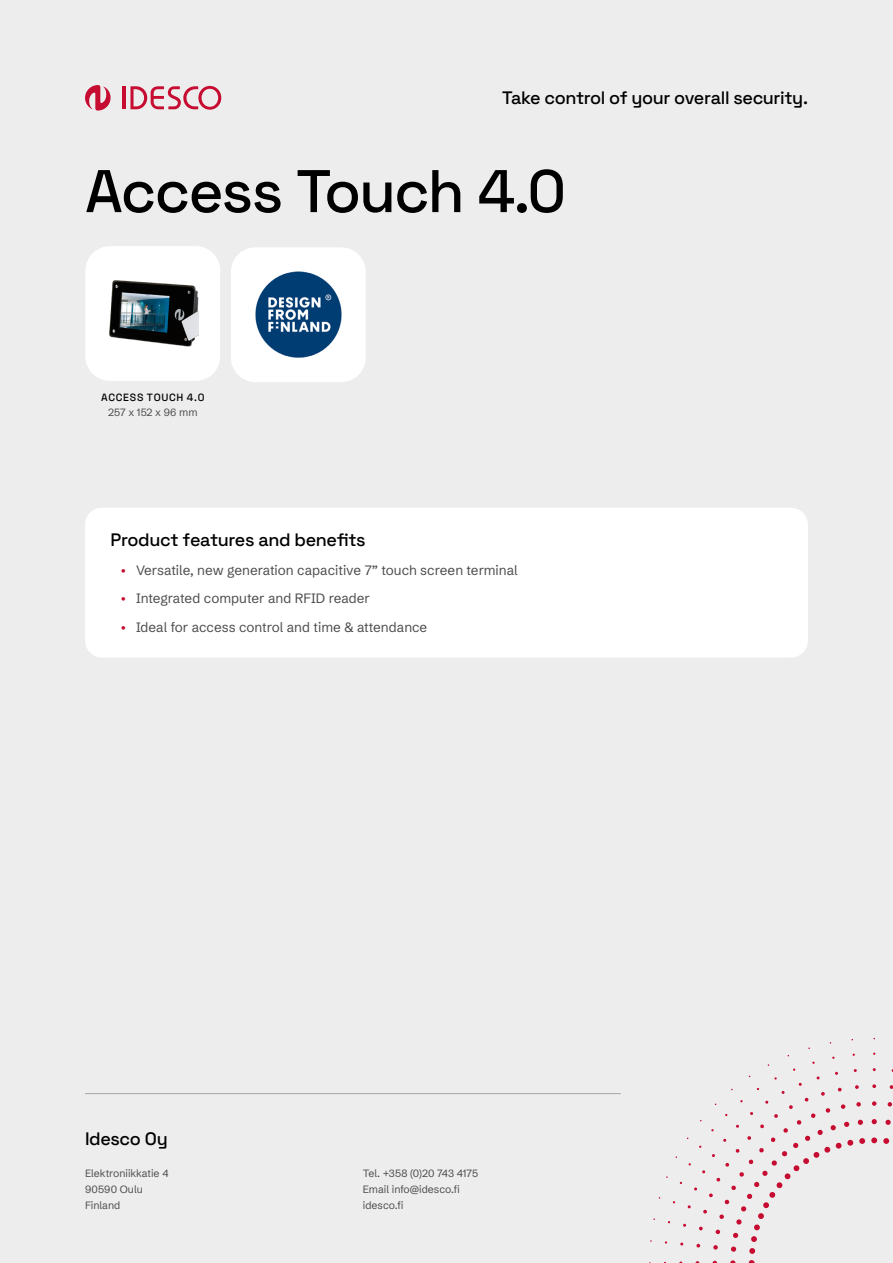
<style>
.page{position:relative;width:893px;height:1263px;background:#ededed}
.page>*{position:absolute;margin:0;border:0;box-sizing:border-box;transform-origin:0 0}
.t1{font:500 60px "Space Grotesk";letter-spacing:-.03em;color:#000}
.t2{font:500 18px "Space Grotesk";letter-spacing:-.02em;color:#000}
.t3{font:13.5px "Schibsted Grotesk";color:#4d4d4d}
.t4{font:10.5px/15.8px "Schibsted Grotesk";color:#4d4d4d}
.t5{font:500 10.5px "Space Grotesk";letter-spacing:.065em;color:#000}
.s1{color:#c60c30}
</style>
<div class="page">
<svg style="left:85px;top:85px;width:26px;height:26px"></svg>
<hr style="left:122px;top:86px;width:3px;height:23px;background:#c60c30">
<svg style="left:130px;top:86px;width:91px;height:24px"></svg>
<svg style="left:872px;top:1084px;width:4px;height:4px"></svg>
<svg style="left:890px;top:1085px;width:3px;height:4px"></svg>
<svg style="left:872px;top:1101px;width:4px;height:5px"></svg>
<svg style="left:887px;top:1102px;width:5px;height:5px"></svg>
<svg style="left:730px;top:1260px;width:5px;height:3px"></svg>
<svg style="left:872px;top:1119px;width:5px;height:5px"></svg>
<svg style="left:885px;top:1119px;width:6px;height:6px"></svg>
<svg style="left:749px;top:1260px;width:6px;height:3px"></svg>
<svg style="left:650px;top:1039px;width:215px;height:215px"></svg>
<svg style="left:871px;top:1137px;width:6px;height:6px"></svg>
<svg style="left:883px;top:1138px;width:6px;height:6px"></svg>
<hr style="left:85px;top:1093px;width:536px;height:1px;background:#a6a6a6">
<div style="left:85px;top:508px;width:723px;height:149px;background:#fff;border-radius:17px"></div>
<div style="left:85px;top:246px;width:135px;height:135px;background:#fff;border-radius:25px"></div>
<img style="left:109px;top:280px;width:89px;height:67px">
<div style="left:231px;top:247px;width:135px;height:135px;background:#fff;border-radius:25px"></div>
<img style="left:255px;top:271px;width:87px;height:87px">
<h2 class="t2" style="left:502px;top:85px;width:307px">Take control of your overall security.</h2>
<h1 class="t1" style="left:85px;top:147px;width:483px">Access Touch 4.0</h1>
<p class="t5" style="left:101px;top:389px;width:105px">ACCESS TOUCH 4.0</p>
<p class="t4" style="left:108px;top:403px;width:91px">257 x 152 x 96 mm</p>
<h2 class="t2" style="left:111px;top:526px;width:257px">Product features and benefits</h2>
<p class="t3" style="left:119px;top:558px;width:400px"><span class="s1">•</span> Versatile, new generation capacitive 7” touch screen terminal</p>
<p class="t3" style="left:119px;top:587px;width:252px"><span class="s1">•</span> Integrated computer and RFID reader</p>
<p class="t3" style="left:119px;top:616px;width:310px"><span class="s1">•</span> Ideal for access control and time &amp; attendance</p>
<h2 class="t2" style="left:85px;top:1125px;width:84px">Idesco Oy</h2>
<p class="t4" style="left:85px;top:1164px;width:85px">Elektroniikkatie 4<br>90590 Oulu<br>Finland</p>
<p class="t4" style="left:363px;top:1164px;width:117px">Tel. +358 (0)20 743 4175<br>Email info@idesco.fi idesco.fi</p>
</div>
